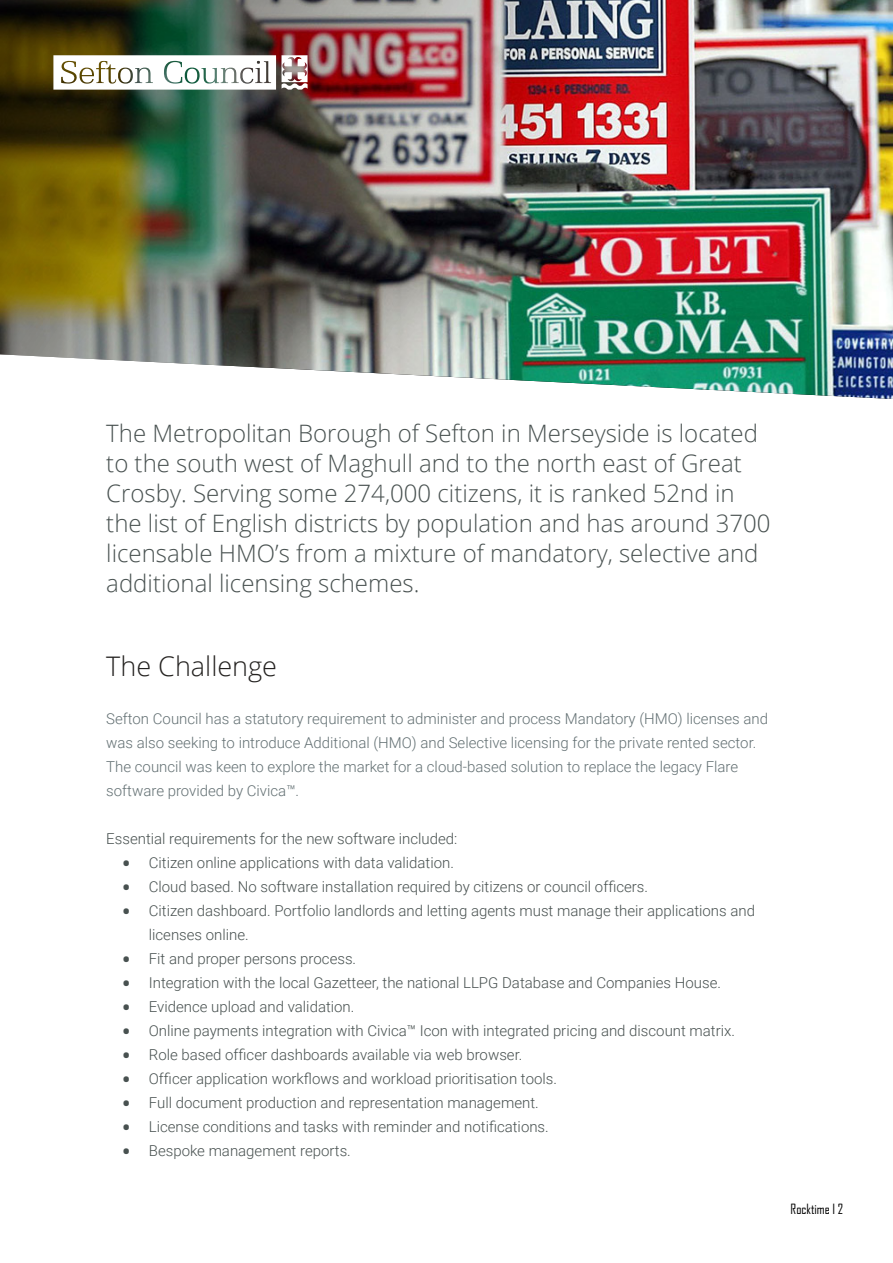
<style>
.page{position:relative;width:893px;height:1263px;background:#fff}
.page>*{position:absolute;margin:0;border:0;box-sizing:border-box;transform-origin:0 0}
.t1{font:300 27px "Open Sans";color:#242220}
.t2{font:300 24px/30px "Open Sans";color:#485150}
.t3{font:300 15px/24px "Roboto";color:#485150}
.t4{font:300 15px/24px "Roboto";color:#637073}
.t5{font:13.5px "Agency FB";color:#000}
.s1{font-weight:400;font-size:27px}
</style>
<div class="page">
<img style="left:0;top:0;width:893px;height:399px">
<svg style="left:53px;top:55px;width:223px;height:35px"></svg>
<svg style="left:282px;top:55px;width:26px;height:35px"></svg>
<p class="t2" style="left:106px;top:418px;width:666px">The Metropolitan Borough of Sefton in Merseyside is located to the south west of Maghull and to the north east of Great Crosby. Serving some 274,000 citizens, it is ranked 52nd in the list of English districts by population and has around 3700 licensable HMO’s from a mixture of mandatory, selective and additional licensing schemes.</p>
<h1 class="t1" style="left:106px;top:648px;width:172px">The Challenge</h1>
<p class="t4" style="left:106px;top:706px;width:663px">Sefton Council has a statutory requirement to administer and process Mandatory (HMO) licenses and was also seeking to introduce Additional (HMO) and Selective licensing for the private rented sector.<br>The council was keen to explore the market for a cloud-based solution to replace the legacy Flare software provided by Civica™.</p>
<p class="t3" style="left:106px;top:826px;width:352px">Essential requirements for the new software included:</p>
<p class="t3" style="left:122px;top:850px;width:334px"><span class="s1">•</span> Citizen online applications with data validation.</p>
<p class="t3" style="left:122px;top:874px;width:528px"><span class="s1">•</span> Cloud based. No software installation required by citizens or council officers.</p>
<p class="t3" style="left:149px;top:898px;width:608px;text-indent:-27px"><span class="s1">•</span> Citizen dashboard. Portfolio landlords and letting agents must manage their applications and licenses online.</p>
<p class="t3" style="left:122px;top:946px;width:236px"><span class="s1">•</span> Fit and proper persons process.</p>
<p class="t3" style="left:122px;top:970px;width:601px"><span class="s1">•</span> Integration with the local Gazetteer, the national LLPG Database and Companies House.</p>
<p class="t3" style="left:122px;top:994px;width:234px"><span class="s1">•</span> Evidence upload and validation.</p>
<p class="t3" style="left:122px;top:1018px;width:615px"><span class="s1">•</span> Online payments integration with Civica™ Icon with integrated pricing and discount matrix.</p>
<p class="t3" style="left:122px;top:1042px;width:402px"><span class="s1">•</span> Role based officer dashboards available via web browser.</p>
<p class="t3" style="left:122px;top:1066px;width:437px"><span class="s1">•</span> Officer application workflows and workload prioritisation tools.</p>
<p class="t3" style="left:122px;top:1090px;width:418px"><span class="s1">•</span> Full document production and representation management.</p>
<p class="t3" style="left:122px;top:1114px;width:428px"><span class="s1">•</span> License conditions and tasks with reminder and notifications.</p>
<p class="t3" style="left:122px;top:1138px;width:231px"><span class="s1">•</span> Bespoke management reports.</p>
<p class="t5" style="left:791px;top:1200px;width:54px">Rocktime I 2</p>
</div>
